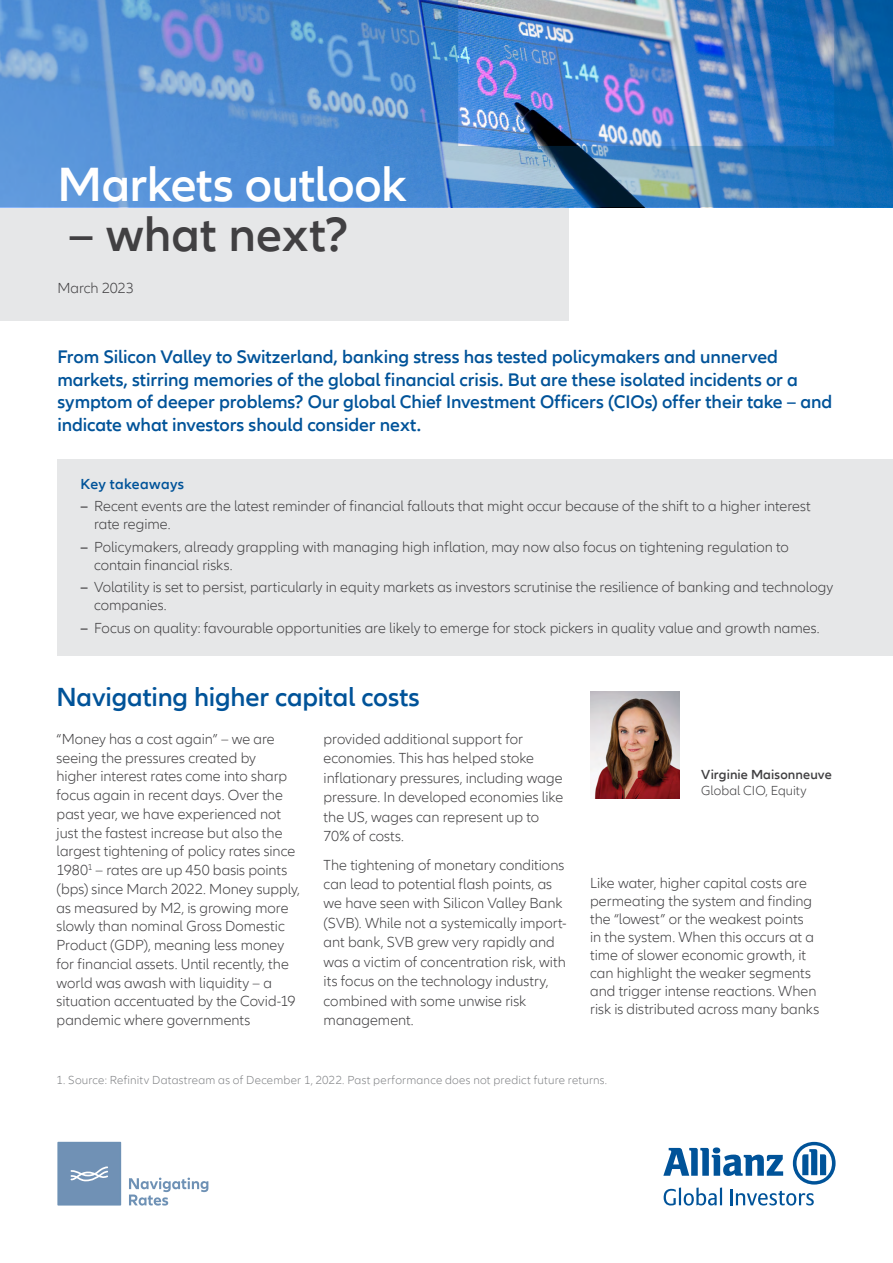
<style>
.page{position:relative;width:893px;height:1263px;background:#fff}
.page>*{position:absolute;margin:0;border:0;box-sizing:border-box;transform-origin:0 0}
.t1{font:600 49.5px "Allianz Neo";letter-spacing:-.01em;color:#fff}
.t2{font:600 49.5px "Allianz Neo";color:#414042}
.t3{font:600 27px "Allianz Neo";letter-spacing:-.005em;color:#005399}
.t4{font:600 18.75px/22.5px "Allianz Neo";letter-spacing:-.005em;color:#005399}
.t5{font:300 15px/18.8px "Allianz Neo";color:#414042}
.t6{font:600 15px "Allianz Neo";letter-spacing:.02em;color:#005399}
.t7{font:600 13.5px "Allianz Neo";letter-spacing:.005em;color:#414042}
.t8{font:300 13.5px "Allianz Neo";letter-spacing:.005em;color:#414042}
.t9{font:300 12px "Allianz Neo";letter-spacing:.02em;color:#808285}
.s1{font-weight:600}
</style>
<div class="page">
<svg style="left:129px;top:1177px;width:79px;height:28px"></svg>
<svg style="left:57px;top:1142px;width:64px;height:63px;background:#7796b8"></svg>
<svg style="left:663px;top:1142px;width:173px;height:63px"></svg>
<div style="left:58px;top:459px;width:835px;height:197px;background:#e6e7e8"></div>
<img style="left:0;top:0;width:893px;height:207px">
<div style="left:0;top:208px;width:568px;height:112px;background:#e6e7e8"></div>
<img style="left:590px;top:692px;width:89px;height:107px">
<h1 class="t1" style="left:57px;top:156px;width:351px">Markets outlook</h1>
<h1 class="t2" style="left:69px;top:206px;width:281px">– what next?</h1>
<p class="t5" style="left:57px;top:279px;width:78px">March 2023</p>
<p class="t4" style="left:57px;top:346px;width:776px">From Silicon Valley to Switzerland, banking stress has tested policymakers and unnerved markets, stirring memories of the global financial crisis. But are these isolated incidents or a symptom of deeper problems? Our global Chief Investment Officers (CIOs) offer their take – and indicate what investors should consider next.</p>
<p class="t6" style="left:81px;top:475px;width:105px">Key takeaways</p>
<p class="t5" style="left:94px;top:498px;width:718px;line-height:18px;text-indent:-14px"><span class="s1">–</span> Recent events are the latest reminder of financial fallouts that might occur because of the shift to a higher interest rate regime.</p>
<p class="t5" style="left:94px;top:538px;width:696px;line-height:18px;text-indent:-14px"><span class="s1">–</span> Policymakers, already grappling with managing high inflation, may now also focus on tightening regulation to contain financial risks.</p>
<p class="t5" style="left:94px;top:579px;width:741px;line-height:18px;text-indent:-14px"><span class="s1">–</span> Volatility is set to persist, particularly in equity markets as investors scrutinise the resilience of banking and technology companies.</p>
<p class="t5" style="left:81px;top:619px;width:741px"><span class="s1">–</span> Focus on quality: favourable opportunities are likely to emerge for stock pickers in quality value and growth names.</p>
<h2 class="t3" style="left:56px;top:681px;width:365px">Navigating higher capital costs</h2>
<p class="t5" style="left:57px;top:730px;width:245px">“Money has a cost again” – we are seeing the pressures created by higher interest rates come into sharp focus again in recent days. Over the past year, we have experienced not just the fastest increase but also the largest tightening of policy rates since 1980<sup>1</sup> – rates are up 450 basis points (bps) since March 2022. Money supply, as measured by M2, is growing more slowly than nominal Gross Domestic Product (GDP), meaning less money for financial assets. Until recently, the world was awash with liquidity – a situation accentuated by the Covid-19 pandemic where governments</p>
<p class="t5" style="left:324px;top:730px;width:241px;line-height:19.5px">provided additional support for economies. This has helped stoke inflationary pressures, including wage pressure. In developed economies like the US, wages can represent up to<br>70% of costs.</p>
<p class="t5" style="left:324px;top:855px;width:245px;line-height:19.5px">The tightening of monetary conditions can lead to potential flash points, as we have seen with Silicon Valley Bank (SVB). While not a systemically import&shy;ant bank, SVB grew very rapidly and was a victim of concentration risk, with its focus on the technology industry, combined with some unwise risk management.</p>
<p class="t7" style="left:701px;top:767px;width:132px">Virginie Maisonneuve</p>
<p class="t8" style="left:701px;top:783px;width:107px">Global CIO, Equity</p>
<p class="t5" style="left:590px;top:874px;width:231px;line-height:18px">Like water, higher capital costs are permeating the system and finding the “lowest” or the weakest points<br>in the system. When this occurs at a time of slower economic growth, it can highlight the weaker segments and trigger intense reactions. When risk is distributed across many banks</p>
<p class="t9" style="left:56px;top:1073px;width:552px">1. Source: Refinitv Datastream as of December 1, 2022. Past performance does not predict future returns.</p>
</div>
